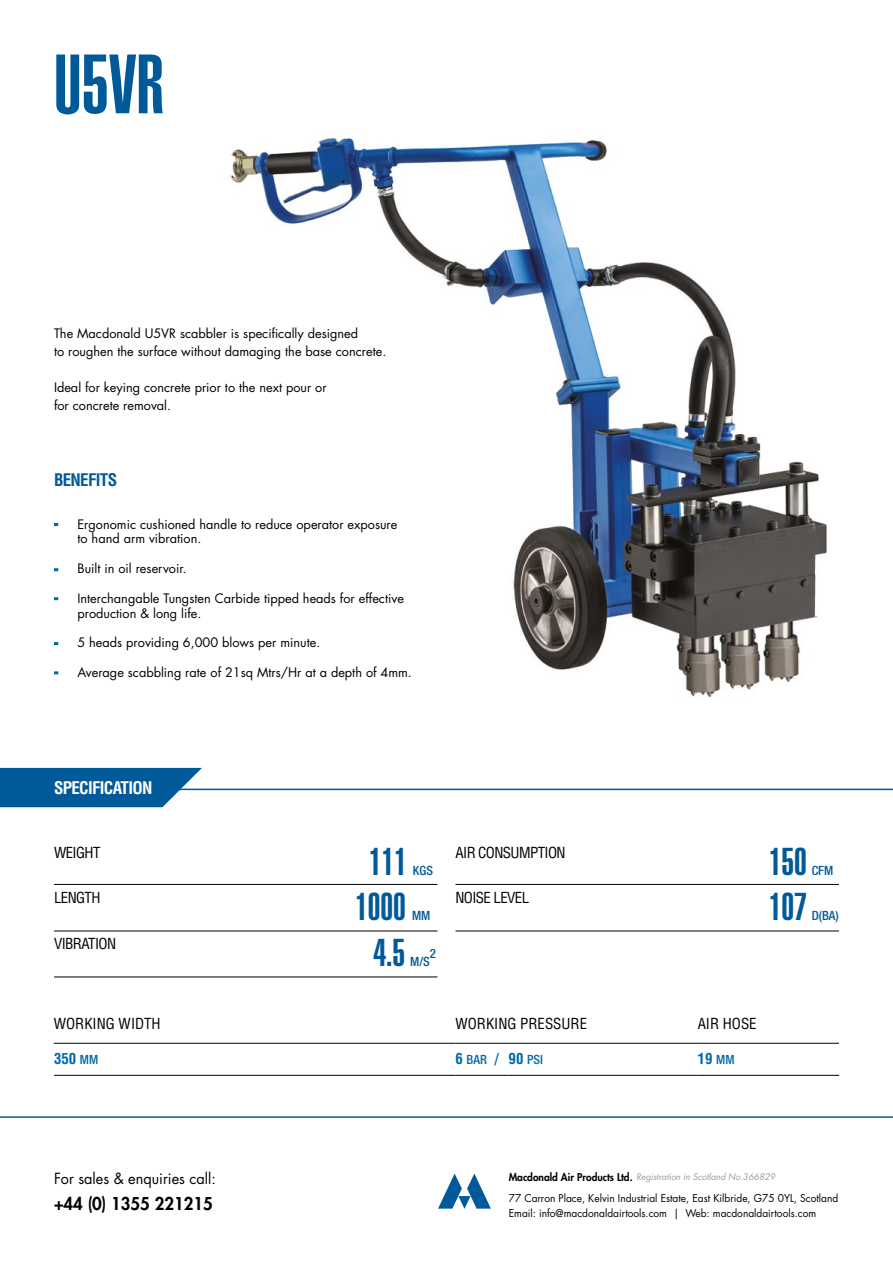
<style>
.page{position:relative;width:893px;height:1263px;background:#fff}
.page>*{position:absolute;margin:0;border:0;box-sizing:border-box;transform-origin:0 0}
.t1{font:82.5px "Helvetica LT Std Ultra Comp";color:#005a9a}
.t2{font:38.25px "Helvetica LT Std Ultra Comp";color:#005a9a}
.t3{font:800 17.25px "Futura Std";color:#000}
.t4{font:700 condensed 16.95px "Helvetica LT Std";letter-spacing:-.04em;color:#fff}
.t5{font:700 condensed 16.95px "Helvetica LT Std";letter-spacing:-.04em;color:#005a9a}
.t6{font:15px "Futura Std";color:#000}
.t7{font:condensed 14.85px "Helvetica LT Std";letter-spacing:-.04em;color:#000}
.t8{font:condensed 14.85px "Helvetica LT Std";color:#000}
.t9{font:700 condensed 14.85px "Helvetica LT Std";color:#0069a7}
.t10{font:12.75px/18px "Futura Std";color:#000}
.t11{font:500 condensed 12.75px "Helvetica Neue LT Std";color:#005a9a}
.t12{font:500 condensed 12.75px "Helvetica Neue LT Std";color:#0069a7}
.t13{font:10.5px/15px "Futura Std";color:#000}
.t14{font:800 10.5px "Futura Std";color:#000}
.t15{font:italic 9px "Futura Std";color:#9d9d9c}
.s1{font-family:"Helvetica Neue LT Std";font-weight:500;font-size:12.75px}
.s2{font-family:"Helvetica LT Std";font-weight:700;font-size:14.85px}
</style>
<div class="page">
<img style="left:229px;top:138px;width:598px;height:559px">
<svg style="left:0;top:789px;width:893px;height:329px"></svg>
<svg style="left:438px;top:1173px;width:53px;height:36px"></svg>
<hr style="left:54px;top:884px;width:383px;height:1px;background:#000">
<hr style="left:455px;top:884px;width:384px;height:1px;background:#000">
<hr style="left:54px;top:931px;width:383px;height:1px;background:#000">
<hr style="left:455px;top:931px;width:384px;height:1px;background:#000">
<hr style="left:54px;top:977px;width:383px;height:1px;background:#000">
<hr style="left:54px;top:1075px;width:401px;height:1px;background:#000">
<hr style="left:455px;top:1075px;width:54px;height:1px;background:#000">
<hr style="left:509px;top:1075px;width:189px;height:1px;background:#000">
<hr style="left:698px;top:1075px;width:141px;height:1px;background:#000">
<hr style="left:54px;top:1043px;width:401px;height:1px;background:#000">
<hr style="left:455px;top:1043px;width:243px;height:1px;background:#000">
<hr style="left:698px;top:1043px;width:141px;height:1px;background:#000">
<svg style="left:0;top:768px;width:202px;height:39px;background:#1769a3"></svg>
<svg style="left:54px;top:523px;width:4px;height:3px"></svg>
<svg style="left:54px;top:568px;width:4px;height:3px"></svg>
<svg style="left:54px;top:671px;width:4px;height:3px"></svg>
<svg style="left:54px;top:597px;width:4px;height:3px"></svg>
<svg style="left:54px;top:642px;width:4px;height:3px"></svg>
<h1 class="t1" style="left:54px;top:37px;width:111px">U5VR</h1>
<p class="t10" style="left:54px;top:324px;width:334px">The Macdonald U5VR scabbler is specifically designed<br>to roughen the surface without damaging the base concrete.</p>
<p class="t10" style="left:54px;top:379px;width:274px">Ideal for keying concrete prior to the next pour or for concrete removal.</p>
<h3 class="t5" style="left:54px;top:469px;width:65px">BENEFITS</h3>
<p class="t10" style="left:77px;top:516px;width:321px;line-height:14.9px">Ergonomic cushioned handle to reduce operator exposure to hand arm vibration.</p>
<p class="t10" style="left:77px;top:559px;width:111px">Built in oil reservoir.</p>
<p class="t10" style="left:77px;top:591px;width:328px;line-height:14.9px">Interchangable Tungsten Carbide tipped heads for effective production &amp; long life.</p>
<p class="t10" style="left:77px;top:634px;width:244px">5 heads providing 6,000 blows per minute.</p>
<p class="t10" style="left:77px;top:663px;width:336px">Average scabbling rate of 21sq Mtrs/Hr at a depth of 4mm.</p>
<h3 class="t4" style="left:54px;top:777px;width:100px">SPECIFICATION</h3>
<p class="t7" style="left:54px;top:844px;width:48px">WEIGHT</p>
<p class="t7" style="left:455px;top:844px;width:112px">AIR CONSUMPTION</p>
<p class="t7" style="left:54px;top:889px;width:48px">LENGTH</p>
<p class="t7" style="left:455px;top:889px;width:75px">NOISE LEVEL</p>
<p class="t7" style="left:54px;top:935px;width:64px">VIBRATION</p>
<h2 class="t2" style="left:369px;top:840px;width:40px">111</h2>
<h2 class="t2" style="left:769px;top:839px;width:40px">150</h2>
<h2 class="t2" style="left:355px;top:885px;width:52px">1000</h2>
<h2 class="t2" style="left:769px;top:885px;width:40px">107</h2>
<h2 class="t2" style="left:374px;top:931px;width:33px">4.5</h2>
<p class="t11" style="left:413px;top:863px;width:22px">KGS</p>
<p class="t11" style="left:812px;top:862px;width:23px">CFM</p>
<p class="t11" style="left:412px;top:908px;width:20px">MM</p>
<p class="t11" style="left:812px;top:908px;width:29px">D(BA)</p>
<p class="t11" style="left:410px;top:954px;width:21px">M/S</p>
<p class="t11" style="left:430px;top:945px;width:8px">2</p>
<p class="t8" style="left:54px;top:1014px;width:108px">WORKING WIDTH</p>
<p class="t8" style="left:455px;top:1014px;width:133px">WORKING PRESSURE</p>
<p class="t7" style="left:698px;top:1014px;width:60px">AIR HOSE</p>
<p class="t9" style="left:54px;top:1049px;width:46px">350 <span class="s1">MM</span></p>
<p class="t12" style="left:455px;top:1051px;width:89px"><span class="s2">6</span> BAR <span class="s2">/ 90</span> PSI</p>
<p class="t9" style="left:698px;top:1049px;width:38px">19 <span class="s1">MM</span></p>
<p class="t6" style="left:54px;top:1169px;width:163px">For sales &amp; enquiries call:</p>
<h3 class="t3" style="left:54px;top:1192px;width:160px">+44 (0) 1355 221215</h3>
<p class="t14" style="left:509px;top:1171px;width:125px">Macdonald Air Products Ltd.</p>
<p class="t13" style="left:509px;top:1191px;width:331px">77 Carron Place, Kelvin Industrial Estate, East Kilbride, G75 0YL, Scotland<br>Email: info@macdonaldairtools.com | Web: macdonaldairtools.com</p>
<p class="t15" style="left:637px;top:1171px;width:140px">Registration in Scotland No.366829</p>
</div>
